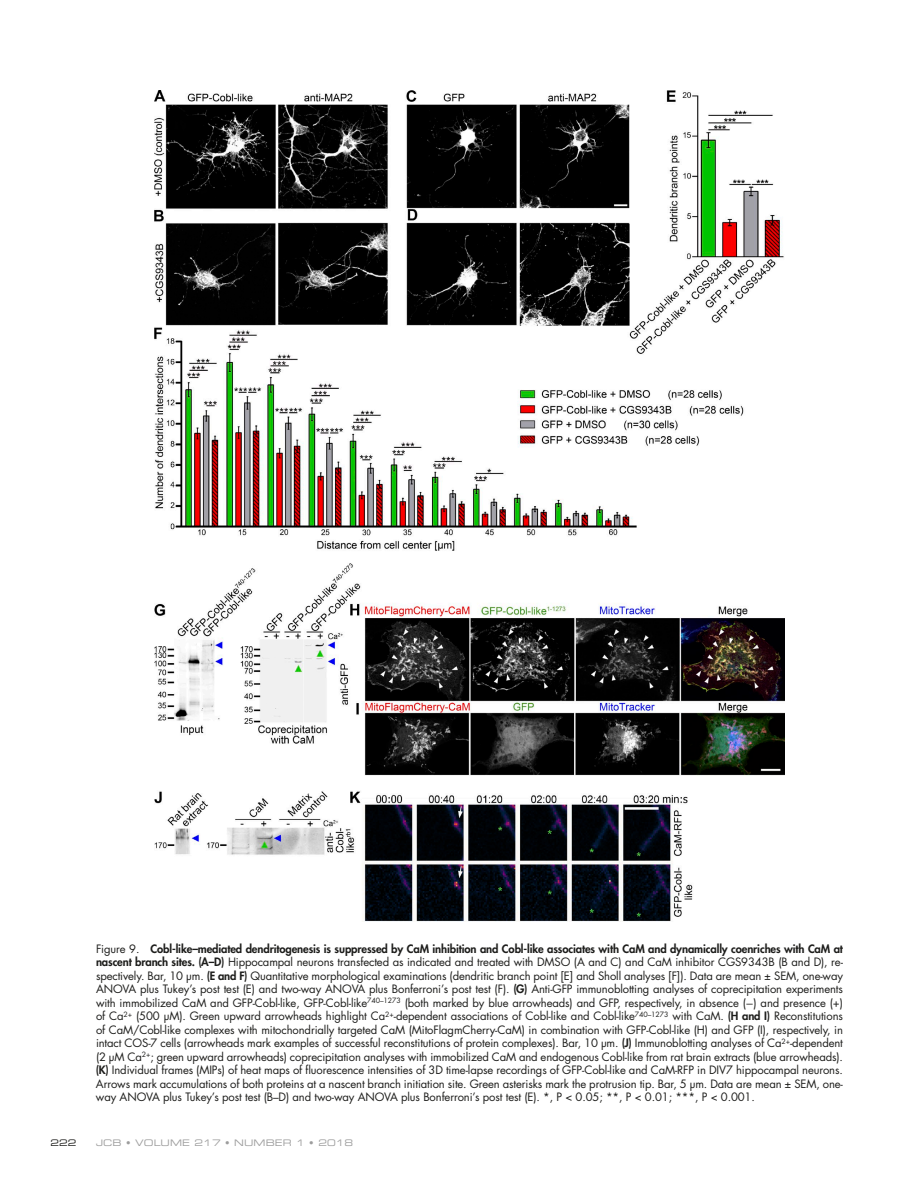
<style>
.page{position:relative;width:918px;height:1188px;background:#fff}
.page>*{position:absolute;margin:0;border:0;box-sizing:border-box;transform-origin:0 0}
.t1{font:11.25px/13.5px "Futura Std";letter-spacing:-.01em;color:#1d1d1b;text-align:justify}
.t2{font:9px "Eurostile LT Std Ex 2";letter-spacing:.01em;color:#9d9d9d}
.t3{font:9px "Eurostile LT Std Ex 2";color:#1d1d1b}
.s1{font-weight:800}
.s2{font-family:"STIX General"}
</style>
<div class="page">
<img style="left:155px;top:90px;width:629px;height:831px">
<p class="t1" style="left:96px;top:942px;width:749px">Figure 9. <span class="s1">Cobl-like–mediated dendritogenesis is suppressed by CaM inhibition and Cobl-like associates with CaM and dynamically coenriches with CaM at nascent branch sites. (A–D)</span> Hippocampal neurons transfected as indicated and treated with DMSO (A and C) and CaM inhibitor CGS9343B (B and D), re&shy;spectively. Bar, 10 µm. <span class="s1">(E and F)</span> Quantitative morphological examinations (dendritic branch point [E] and Sholl analyses [F]). Data are mean ± SEM, one-way ANOVA plus Tukey’s post test (E) and two-way ANOVA plus Bonferroni’s post test (F). <span class="s1">(G)</span> Anti-GFP immunoblotting analyses of coprecipitation experiments with immobilized CaM and GFP-Cobl-like, GFP-Cobl-like<sup>740–1273</sup> (both marked by blue arrowheads) and GFP, respectively, in absence (<span class="s2">−</span>) and presence (+) of Ca<sup>2+</sup> (500 µM). Green upward arrowheads highlight Ca<sup>2+</sup>-dependent associations of Cobl-like and Cobl-like<sup>740–1273</sup> with CaM. <span class="s1">(H and I)</span> Reconstitutions of CaM/Cobl-like complexes with mitochondrially targeted CaM (MitoFlagmCherry-CaM) in combination with GFP-Cobl-like (H) and GFP (I), respectively, in intact COS-7 cells (arrowheads mark examples of successful reconstitutions of protein complexes). Bar, 10 µm. <span class="s1">(J)</span> Immunoblotting analyses of Ca<sup>2+</sup>-dependent (2 µM Ca<sup>2+</sup>; green upward arrowheads) coprecipitation analyses with immobilized CaM and endogenous Cobl-like from rat brain extracts (blue arrowheads). <span class="s1">(K)</span> Individual frames (MIPs) of heat maps of fluorescence intensities of 3D time-lapse recordings of GFP-Cobl-like and CaM-RFP in DIV7 hippocampal neurons.<br>Arrows mark accumulations of both proteins at a nascent branch initiation site. Green asterisks mark the protrusion tip. Bar, 5 µm. Data are mean ± SEM, one&shy;way ANOVA plus Tukey’s post test (B–D) and two-way ANOVA plus Bonferroni’s post test (E). *, P &lt; 0.05; **, P &lt; 0.01; ***, P &lt; 0.001.</p>
<p class="t3" style="left:50px;top:1136px;width:28px">222</p>
<p class="t2" style="left:96px;top:1136px;width:259px">JCB • VOLUME 217 • NUMBER 1 • 2018</p>
</div>
